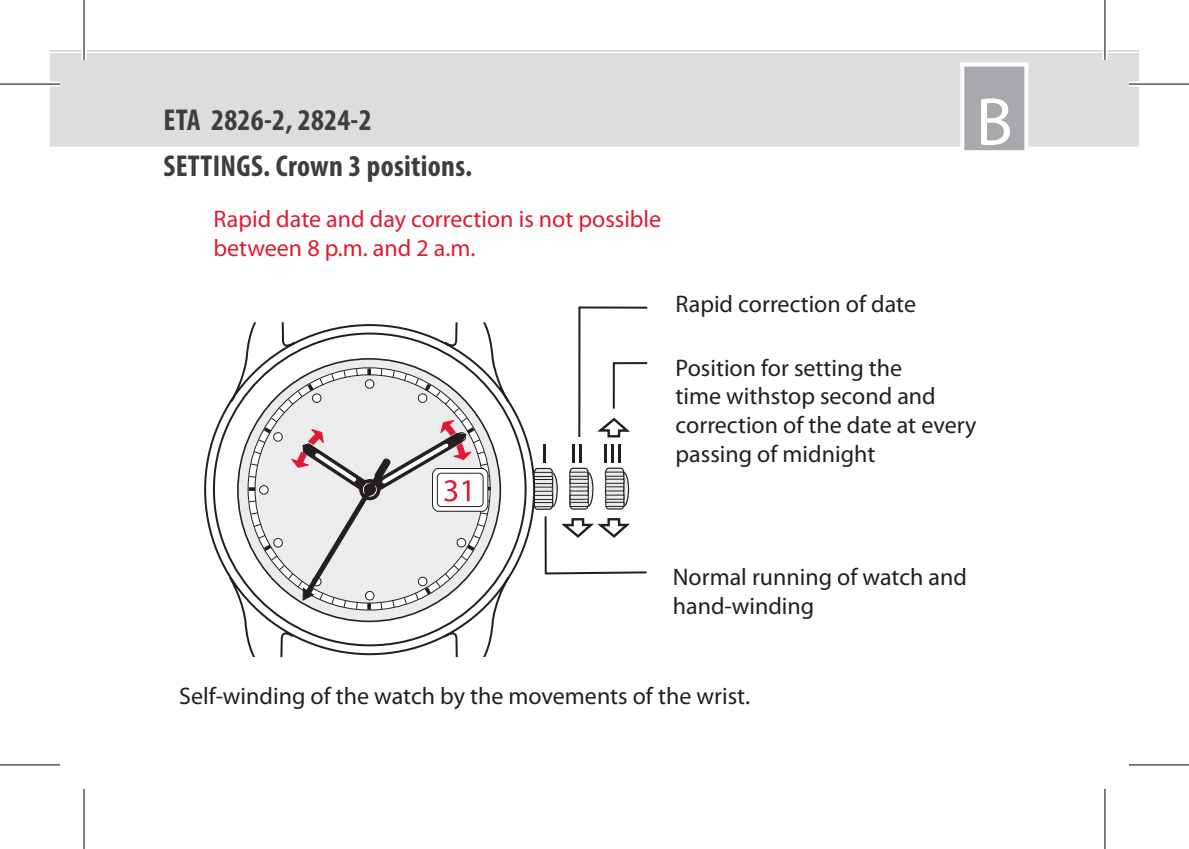
<style>
.page{position:relative;width:1189px;height:849px;background:#fff}
.page>*{position:absolute;margin:0;border:0;box-sizing:border-box;transform-origin:0 0}
.t1{font:68px "Myriad Pro";color:#fff}
.t2{font:700 condensed 30.4px "Myriad Pro";letter-spacing:.01em;color:#3e3e3f}
.t3{font:24px/28.8px "Myriad Pro";color:#231f20}
.t4{font:24px/28.8px "Myriad Pro";color:#df1b33}
</style>
<div class="page">
<hr style="left:50px;top:50px;width:1088px;height:2px;background:#dcdddf">
<svg style="left:204px;top:322px;width:329px;height:335px"></svg>
<svg style="left:238px;top:359px;width:262px;height:262px;background:#d4d3d5"></svg>
<svg style="left:245px;top:365px;width:233px;height:248px"></svg>
<svg style="left:248px;top:368px;width:240px;height:241px"></svg>
<div style="left:365px;top:379px;width:9px;height:9px;background:#fff;border-radius:50%"></div>
<div style="left:365px;top:379px;width:9px;height:9px;border:1px solid #231f20;border-radius:50%"></div>
<div style="left:312px;top:393px;width:9px;height:10px;background:#fff;border-radius:3px"></div>
<div style="left:312px;top:393px;width:10px;height:10px;border:1px solid #231f20;border-radius:3px"></div>
<div style="left:273px;top:432px;width:10px;height:9px;background:#fff;border-radius:3px"></div>
<div style="left:273px;top:432px;width:10px;height:10px;border:1px solid #231f20;border-radius:3px"></div>
<div style="left:259px;top:485px;width:9px;height:9px;background:#fff;border-radius:50%"></div>
<div style="left:259px;top:485px;width:9px;height:9px;border:1px solid #231f20;border-radius:50%"></div>
<svg style="left:273px;top:538px;width:10px;height:9px"></svg>
<div style="left:273px;top:537px;width:10px;height:10px;border:1px solid #231f20;border-radius:3px"></div>
<div style="left:418px;top:393px;width:9px;height:10px;background:#fff;border-radius:3px"></div>
<div style="left:417px;top:393px;width:10px;height:10px;border:1px solid #231f20;border-radius:3px"></div>
<div style="left:50px;top:53px;width:1088px;height:93px;background:#dcdddf"></div>
<div style="left:960px;top:62px;width:68px;height:92px;background:#a8a9ad;border:4px solid #fff"></div>
<svg style="left:533px;top:306px;width:115px;height:269px"></svg>
<svg style="left:291px;top:420px;width:200px;height:180px;background:#d9d4d6"></svg>
<div style="left:0;top:82px;width:60px;height:5px;background:#fff"></div>
<div style="left:1128px;top:82px;width:60px;height:5px;background:#fff"></div>
<svg style="left:0;top:765px;width:60px;height:1px"></svg>
<svg style="left:1129px;top:765px;width:59px;height:1px"></svg>
<hr style="left:82px;top:0;width:4px;height:60px;background:#fff">
<svg style="left:1102px;top:0;width:5px;height:60px"></svg>
<svg style="left:1105px;top:789px;width:1px;height:59px"></svg>
<hr style="left:0;top:83px;width:60px;height:2px;background:#000">
<hr style="left:1128px;top:83px;width:60px;height:2px;background:#000">
<hr style="left:0;top:764px;width:60px;height:1px;background:#000">
<hr style="left:1128px;top:764px;width:60px;height:1px;background:#000">
<hr style="left:83px;top:0;width:2px;height:60px;background:#000">
<hr style="left:83px;top:788px;width:2px;height:60px;background:#000">
<hr style="left:1104px;top:0;width:1px;height:60px;background:#000">
<hr style="left:1104px;top:788px;width:1px;height:60px;background:#000">
<p class="t2" style="left:163px;top:101px;width:210px">ETA 2826-2, 2824-2</p>
<p class="t2" style="left:163px;top:147px;width:310px">SETTINGS. Crown 3 positions.</p>
<p class="t4" style="left:214px;top:204px;width:449px">Rapid date and day correction is not possible between 8 p.m. and 2 a.m.</p>
<p class="t3" style="left:675px;top:289px;width:242px">Rapid correction of date</p>
<h1 class="t1" style="left:975px;top:80px;width:38px">B</h1>
<p class="t3" style="left:675px;top:352px;width:302px">Position for setting the<br>time with stop second and correction of the date at every passing of midnight</p>
<p class="t3" style="left:672px;top:562px;width:288px">Normal running of watch and hand-winding</p>
<p class="t3" style="left:179px;top:681px;width:570px">Self-winding of the watch by the movements of the wrist.</p>
</div>
